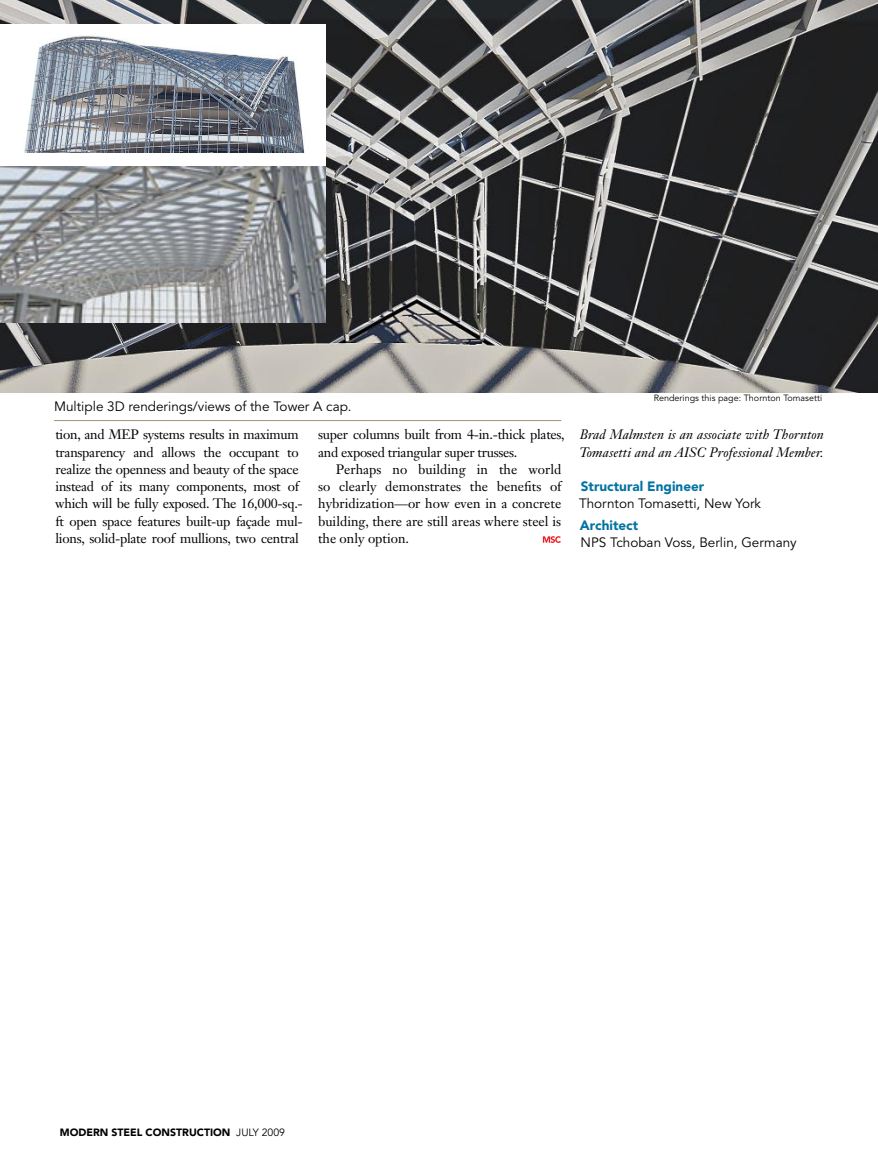
<style>
.page{position:relative;width:878px;height:1175px;background:#fff}
.page>*{position:absolute;margin:0;border:0;box-sizing:border-box;transform-origin:0 0}
.t1{font:13.5px/17.2px "Janson Text LT Std";letter-spacing:-.02em;color:#000}
.t2{font:13.5px "Avenir LT Std";color:#000}
.t3{font:italic 13.5px/17.2px "Janson Text LT Std";letter-spacing:.01em;color:#000}
.t4{font:900 13.5px "Avenir LT Std";color:#0374a2}
.t5{font:900 10.5px "Avenir LT Std";color:#000}
.t6{font:9px "Avenir LT Std";color:#000}
.s1{font-weight:400}
</style>
<div class="page">
<svg style="left:543px;top:536px;width:18px;height:7px"></svg>
<img style="left:0;top:0;width:878px;height:392px">
<div style="left:0;top:24px;width:325px;height:143px;background:#fff"></div>
<img style="left:24px;top:35px;width:281px;height:117px">
<hr style="left:54px;top:420px;width:507px;height:1px;background:#a49375">
<img style="left:0;top:167px;width:325px;height:155px">
<p class="t2" style="left:54px;top:398px;width:299px">Multiple 3D renderings/views of the Tower A cap.</p>
<p class="t1" style="left:55px;top:426px;width:249px">tion, and MEP systems results in maximum transparency and allows the occupant to realize the openness and beauty of the space instead of its many components, most of which will be fully exposed. The 16,000-sq.- ft open space features built-up façade mul&shy;lions, solid-plate roof mullions, two central</p>
<p class="t1" style="left:318px;top:426px;width:248px">super columns built from 4-in.-thick plates, and exposed triangular super trusses.</p>
<p class="t1" style="left:318px;top:460px;width:245px;text-align:justify;text-indent:18px">Perhaps no building in the world so clearly demonstrates the benefits of hybridization—or how even in a concrete building, there are still areas where steel is the only option.</p>
<p class="t6" style="left:653px;top:392px;width:170px">Renderings this page: Thornton Tomasetti</p>
<p class="t3" style="left:579px;top:426px;width:246px">Brad Malmsten is an associate with Thornton<br>Tomasetti and an AISC Professional Member.</p>
<p class="t4" style="left:580px;top:478px;width:125px">Structural Engineer</p>
<p class="t2" style="left:579px;top:496px;width:183px">Thornton Tomasetti, N ew York</p>
<p class="t4" style="left:580px;top:517px;width:60px">Architect</p>
<p class="t2" style="left:580px;top:535px;width:218px">N PS Tchoban Voss, Berlin, Germany</p>
<p class="t5" style="left:60px;top:1125px;width:227px">MODERN STEEL CONSTRUCTION <span class="s1">july 2009</span></p>
</div>
